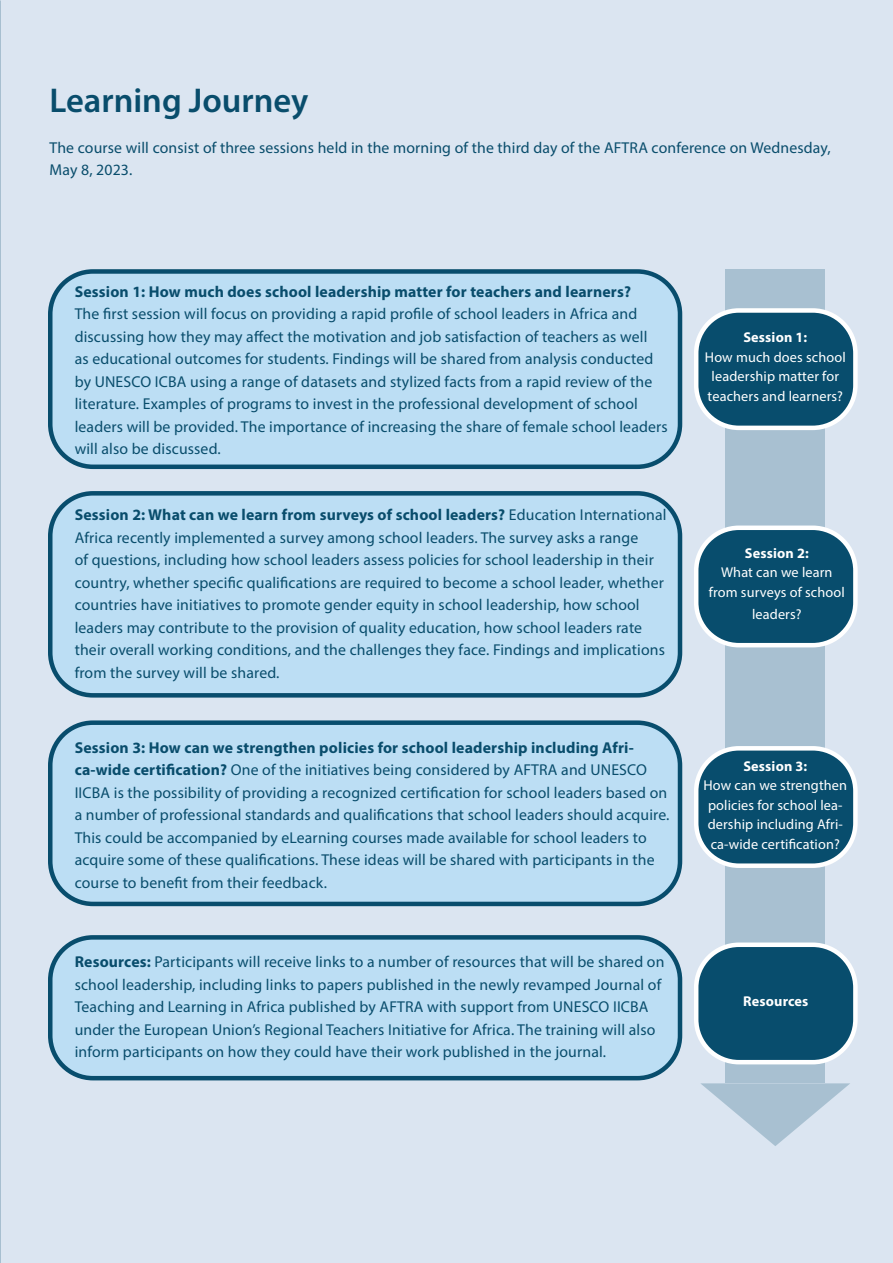
<style>
.page{position:relative;width:893px;height:1263px;background:#dbe5f1}
.page>*{position:absolute;margin:0;border:0;box-sizing:border-box;transform-origin:0 0}
.t1{font:600 34.5px "Myriad Pro";color:#094d6c}
.t2{font:15.75px/22.5px "Myriad Pro";letter-spacing:.01em;color:#094d6c}
.t3{font:14.25px/19.5px "Myriad Pro";letter-spacing:.01em;color:#fff}
.t4{font:700 14.25px "Myriad Pro";letter-spacing:.01em;color:#fff}
.s1{font-weight:700}
</style>
<div class="page">
<div style="left:726px;top:269px;width:99px;height:814px;background:#a8c0d1"></div>
<svg style="left:701px;top:1083px;width:149px;height:63px"></svg>
<div style="left:50px;top:271px;width:630px;height:196px;background:#bcdef4;border-radius:43px"></div>
<div style="left:48px;top:269px;width:634px;height:200px;border:4px solid #084d6d;border-radius:43px"></div>
<div style="left:50px;top:723px;width:630px;height:181px;background:#bcdef4;border-radius:43px"></div>
<div style="left:48px;top:720px;width:634px;height:186px;border:4px solid #084d6d;border-radius:43px"></div>
<div style="left:50px;top:493px;width:630px;height:202px;background:#bcdef4;border-radius:43px"></div>
<div style="left:48px;top:491px;width:634px;height:207px;border:4px solid #084d6d;border-radius:43px"></div>
<div style="left:50px;top:937px;width:630px;height:141px;background:#bcdef4;border-radius:43px"></div>
<div style="left:48px;top:935px;width:634px;height:145px;border:4px solid #084d6d;border-radius:43px"></div>
<div style="left:696px;top:310px;width:159px;height:118px;background:#084d6d;border-radius:43px"></div>
<div style="left:694px;top:308px;width:164px;height:122px;border:4px solid #fff;border-radius:43px"></div>
<div style="left:696px;top:528px;width:159px;height:117px;background:#084d6d;border-radius:43px"></div>
<div style="left:694px;top:525px;width:164px;height:122px;border:4px solid #fff;border-radius:43px"></div>
<div style="left:696px;top:748px;width:159px;height:118px;background:#084d6d;border-radius:43px"></div>
<div style="left:694px;top:746px;width:164px;height:122px;border:4px solid #fff;border-radius:43px"></div>
<div style="left:696px;top:945px;width:159px;height:117px;background:#084d6d;border-radius:43px"></div>
<div style="left:694px;top:942px;width:164px;height:122px;border:4px solid #fff;border-radius:43px"></div>
<p class="t1" style="left:50px;top:78px;width:261px">Learning Journey</p>
<p class="t2" style="left:50px;top:136px;width:783px">The course will consist of three sessions held in the morning of the third day of the AFTRA conference on Wednesday,<br>May 8, 2023.</p>
<p class="t2" style="left:75px;top:280px;width:594px"><span class="s1">Session 1: How much does school leadership matter for teachers and learners?<br></span>The first session will focus on providing a rapid profile of school leaders in Africa and discussing how they may affect the motivation and job satisfaction of teachers as well<br>as educational outcomes for students. Findings will be shared from analysis conducted by UNESCO ICBA using a range of datasets and stylized facts from a rapid review of the literature. Examples of programs to invest in the professional development of school leaders will be provided. The importance of increasing the share of female school leaders will also be discussed.</p>
<p class="t2" style="left:75px;top:503px;width:593px"><span class="s1">Session 2: What can we learn from surveys of school leaders?</span> Education International Africa recently implemented a survey among school leaders. The survey asks a range<br>of questions, including how school leaders assess policies for school leadership in their country, whether specific qualifications are required to become a school leader, whether countries have initiatives to promote gender equity in school leadership, how school leaders may contribute to the provision of quality education, how school leaders rate their overall working conditions, and the challenges they face. Findings and implications from the survey will be shared.</p>
<p class="t2" style="left:75px;top:736px;width:596px"><span class="s1">Session 3: How can we strengthen policies for school leadership including Afri&shy;ca-wide certification?</span> One of the initiatives being considered by AFTRA and UNESCO IICBA is the possibility of providing a recognized certification for school leaders based on a number of professional standards and qualifications that school leaders should acquire.<br>This could be accompanied by eLearning courses made available for school leaders to acquire some of these qualifications. These ideas will be shared with participants in the course to benefit from their feedback.</p>
<p class="t2" style="left:75px;top:950px;width:591px"><span class="s1">Resources:</span> Participants will receive links to a number of resources that will be shared on school leadership, including links to papers published in the newly revamped Journal of Teaching and Learning in Africa published by AFTRA with support from UNESCO IICBA under the European Union’s Regional Teachers Initiative for Africa. The training will also inform participants on how they could have their work published in the journal.</p>
<p class="t4" style="left:743px;top:328px;width:65px">Session 1:</p>
<p class="t3" style="left:705px;top:347px;width:142px">How much does school leadership matter for teachers and learners?</p>
<p class="t4" style="left:745px;top:544px;width:65px">Session 2:</p>
<p class="t3" style="left:709px;top:562px;width:138px;text-align:center">What can we learn from surveys of school</p>
<p class="t3" style="left:752px;top:604px;width:51px">leaders?</p>
<p class="t4" style="left:743px;top:757px;width:65px">Session 3:</p>
<p class="t3" style="left:703px;top:775px;width:145px">How can we strengthen policies for school lea&shy;dership including Afri&shy;ca-wide certification?</p>
<p class="t4" style="left:743px;top:992px;width:67px">Resources</p>
</div>
